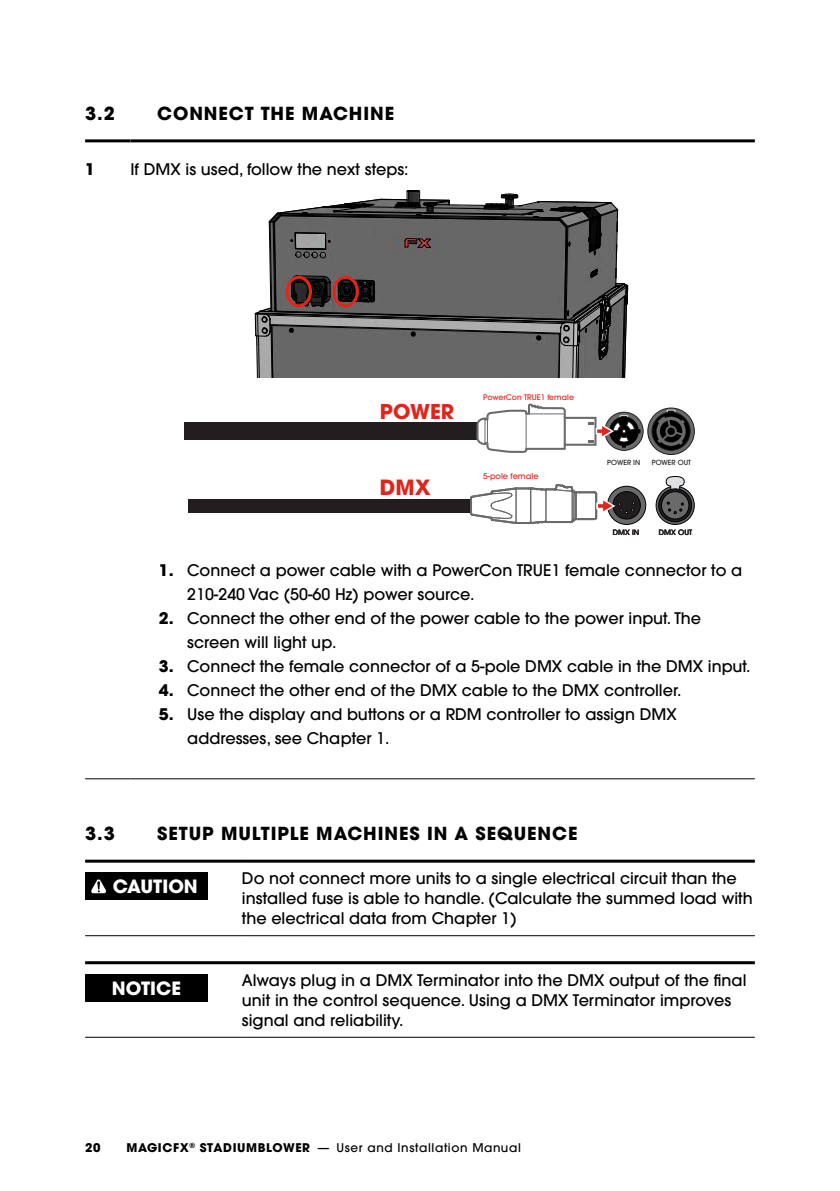
<style>
.page{position:relative;width:840px;height:1191px;background:#fff}
.page>*{position:absolute;margin:0;border:0;box-sizing:border-box;transform-origin:0 0}
.t1{font:700 21px "ITC Avant Garde Pro";color:#e1251b}
.t2{font:700 20.4px "ITC Avant Garde Pro";color:#e1251b}
.t3{font:700 18.4px "ITC Avant Garde Pro";color:#fff}
.t4{font:700 18px "ITC Avant Garde Pro";letter-spacing:.05em;color:#000}
.t5{font:500 16px/20px "ITC Avant Garde Pro";color:#000}
.t6{font:700 16px "ITC Avant Garde Pro";color:#000}
.t7{font:500 12px "ITC Avant Garde Pro";letter-spacing:.05em;color:#000}
.t8{font:700 12px "ITC Avant Garde Pro";color:#000}
.t9{font:500 8.2px "ITC Avant Garde Pro";color:#e1251b}
.t10{font:500 7.8px "ITC Avant Garde Pro";color:#e1251b}
.t11{font:500 7.4px "ITC Avant Garde Pro";color:#221e1f}
.t12{font:500 7px "ITC Avant Garde Pro";color:#221e1f}
.s1{font-weight:700}
</style>
<div class="page">
<hr style="left:85px;top:778px;width:45px;height:1px;background:#000">
<hr style="left:130px;top:778px;width:624px;height:1px;background:#000">
<hr style="left:85px;top:139px;width:45px;height:3px;background:#000">
<hr style="left:130px;top:139px;width:624px;height:3px;background:#000">
<svg style="left:647px;top:408px;width:47px;height:46px"></svg>
<div style="left:647px;top:408px;width:47px;height:47px;border:1px solid #221e20;border-radius:50%"></div>
<svg style="left:651px;top:412px;width:38px;height:38px"></svg>
<div style="left:651px;top:412px;width:39px;height:38px;border:1px solid #221e20;border-radius:50%"></div>
<svg style="left:656px;top:409px;width:29px;height:37px"></svg>
<svg style="left:604px;top:412px;width:38px;height:38px"></svg>
<div style="left:604px;top:412px;width:39px;height:38px;border:1px solid #221e20;border-radius:50%"></div>
<div style="left:183px;top:422px;width:294px;height:18px;background:#221e20"></div>
<svg style="left:476px;top:403px;width:90px;height:50px"></svg>
<hr style="left:528px;top:413px;width:36px;height:1px;background:#6a6a6a">
<div style="left:563px;top:417px;width:33px;height:29px;border:2px solid #6a6a6a"></div>
<svg style="left:587px;top:415px;width:53px;height:33px"></svg>
<div style="left:188px;top:499px;width:283px;height:13px;background:#221e20"></div>
<svg style="left:607px;top:486px;width:38px;height:38px"></svg>
<div style="left:607px;top:486px;width:38px;height:38px;border:1px solid #000;border-radius:50%"></div>
<div style="left:612px;top:491px;width:28px;height:28px;background:#221e20;border-radius:50%"></div>
<div style="left:612px;top:491px;width:28px;height:28px;border:1px solid #000;border-radius:50%"></div>
<svg style="left:655px;top:486px;width:39px;height:38px"></svg>
<div style="left:655px;top:486px;width:39px;height:38px;border:1px solid #000;border-radius:50%"></div>
<svg style="left:665px;top:476px;width:19px;height:15px"></svg>
<svg style="left:658px;top:489px;width:33px;height:33px"></svg>
<div style="left:658px;top:489px;width:33px;height:33px;border:1px solid #000;border-radius:50%"></div>
<div style="left:661px;top:491px;width:27px;height:28px;background:#6a6a6a;border-radius:50%"></div>
<div style="left:661px;top:491px;width:27px;height:28px;border:1px solid #000;border-radius:50%"></div>
<svg style="left:666px;top:502px;width:17px;height:12px"></svg>
<svg style="left:469px;top:484px;width:165px;height:41px"></svg>
<svg style="left:255px;top:190px;width:373px;height:187px;background:#6d6c6c"></svg>
<div style="left:285px;top:276px;width:27px;height:31px;border:3px solid #e1251b;border-radius:50%"></div>
<div style="left:332px;top:276px;width:26px;height:31px;border:3px solid #e1251b;border-radius:50%"></div>
<hr style="left:85px;top:935px;width:157px;height:1px;background:#000">
<hr style="left:242px;top:935px;width:512px;height:1px;background:#000">
<hr style="left:85px;top:859px;width:157px;height:3px;background:#000">
<hr style="left:242px;top:859px;width:512px;height:3px;background:#000">
<div style="left:85px;top:872px;width:122px;height:28px;background:#000"></div>
<svg style="left:91px;top:879px;width:15px;height:15px"></svg>
<hr style="left:85px;top:1036px;width:157px;height:1px;background:#000">
<hr style="left:242px;top:1036px;width:512px;height:1px;background:#000">
<hr style="left:85px;top:961px;width:157px;height:3px;background:#000">
<hr style="left:242px;top:961px;width:512px;height:3px;background:#000">
<div style="left:85px;top:974px;width:122px;height:27px;background:#000"></div>
<p class="t4" style="left:85px;top:101px;width:31px">3.2</p>
<p class="t4" style="left:157px;top:101px;width:238px">CONNECT THE MACHINE</p>
<p class="t6" style="left:85px;top:159px;width:11px">1</p>
<p class="t5" style="left:130px;top:159px;width:279px">If DMX is used, follow the next steps:</p>
<p class="t2" style="left:379px;top:397px;width:76px">POWER</p>
<h1 class="t1" style="left:379px;top:474px;width:52px">DMX</h1>
<p class="t10" style="left:483px;top:392px;width:92px">PowerCon TRUE1 female</p>
<p class="t9" style="left:483px;top:470px;width:57px">5-pole female</p>
<p class="t12" style="left:607px;top:458px;width:34px">POWER IN</p>
<p class="t12" style="left:651px;top:458px;width:41px">POWER OUT</p>
<p class="t11" style="left:612px;top:527px;width:28px">DMX IN</p>
<p class="t11" style="left:658px;top:527px;width:35px">DMX OUT</p>
<p class="t5" style="left:187px;top:558px;width:556px;line-height:24px;text-indent:-28px"><span class="s1">1.</span> Connect a power cable with a PowerCon TRUE1 female connector to a<br>210-240 Vac (50-60 Hz) power source.</p>
<p class="t5" style="left:187px;top:606px;width:515px;line-height:24px;text-indent:-28px"><span class="s1">2.</span> Connect the other end of the power cable to the power input. The screen will light up.</p>
<p class="t5" style="left:159px;top:656px;width:593px"><span class="s1">3.</span> Connect the female connector of a 5-pole DMX cable in the DMX input.</p>
<p class="t5" style="left:159px;top:680px;width:523px"><span class="s1">4.</span> Connect the other end of the DMX cable to the DMX controller.</p>
<p class="t5" style="left:187px;top:702px;width:491px;line-height:24px;text-indent:-28px"><span class="s1">5.</span> Use the display and buttons or a RDM controller to assign DMX addresses, see Chapter 1.</p>
<p class="t4" style="left:85px;top:821px;width:31px">3.3</p>
<p class="t4" style="left:157px;top:821px;width:421px">SETUP MULTIPLE MACHINES IN A SEQUENCE</p>
<p class="t3" style="left:113px;top:874px;width:86px">CAUTION</p>
<p class="t5" style="left:242px;top:868px;width:512px">Do not connect more units to a single electrical circuit than the installed fuse is able to handle. (Calculate the summed load with the electrical data from Chapter 1)</p>
<p class="t3" style="left:112px;top:975px;width:71px">NOTICE</p>
<p class="t5" style="left:242px;top:970px;width:506px">Always plug in a DMX Terminator into the DMX output of the final unit in the control sequence. Using a DMX Terminator improves signal and reliability.</p>
<p class="t8" style="left:85px;top:1140px;width:17px">20</p>
<p class="t7" style="left:126px;top:1140px;width:396px"><span class="s1">MAGICFX</span><sup>®</sup> <span class="s1">STADIUMBLOWER</span> — User and Installation Manual</p>
</div>
